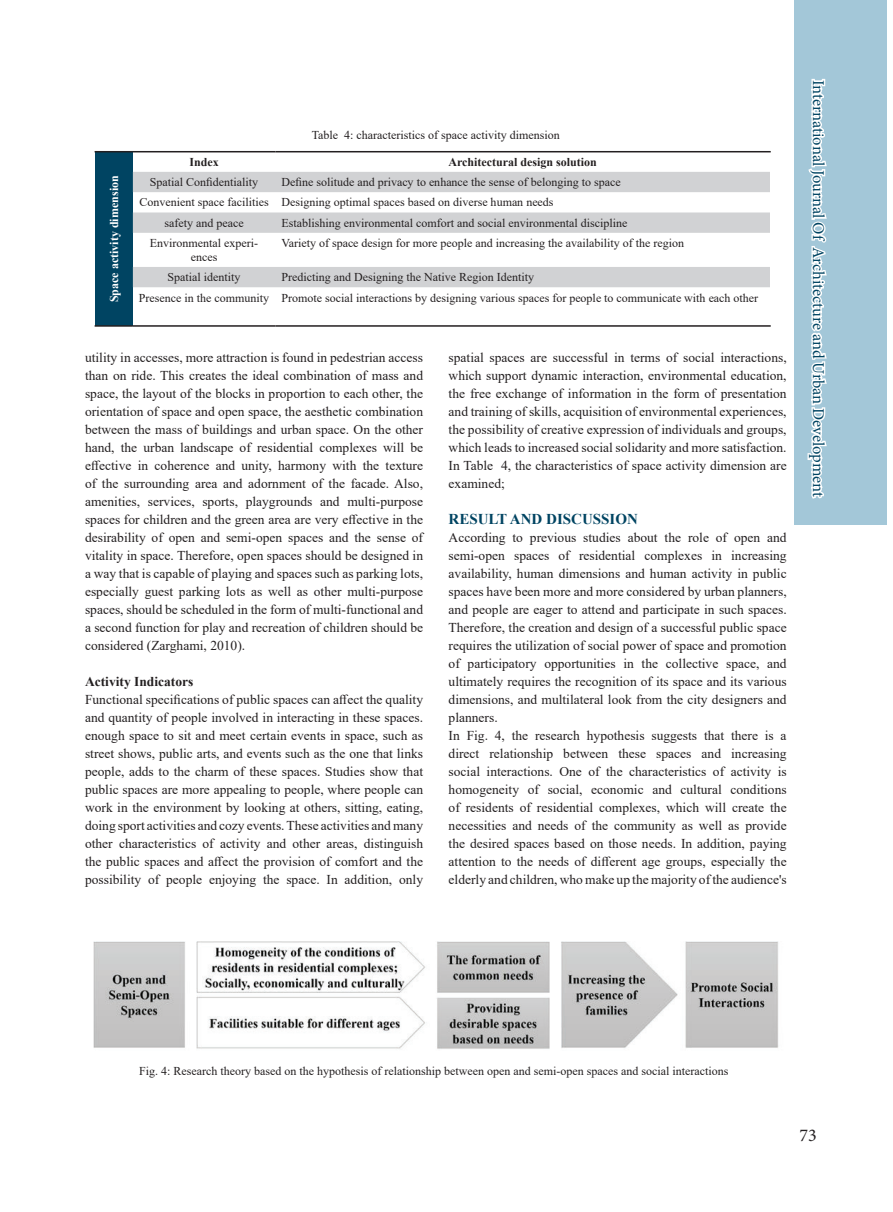
<style>
.page{position:relative;width:893px;height:1212px;background:#fff}
.page>*{position:absolute;margin:0;border:0;box-sizing:border-box;transform-origin:0 0}
.t1{font:18px "Minion Pro";color:#231f20}
.t2{font:16.5px "Minion Pro";letter-spacing:-.005em;color:#004462}
.t3{font:700 15px "Times New Roman";color:#004462}
.t4{font:13.5px/18px "Times New Roman";color:#231f20;text-align:justify}
.t5{font:700 13.5px "Times New Roman";color:#231f20}
.t6{font:12px/20.2px "Times New Roman";color:#231f20;text-align:center}
.t7{font:700 12px "Times New Roman";color:#231f20}
.t8{font:700 12px "Times New Roman";color:#fff}
</style>
<div class="page">
<div style="left:794px;top:0;width:92px;height:524px;background:#a3c7d8"></div>
<svg style="left:807px;top:78px;width:20px;height:421px"></svg>
<div style="left:95px;top:152px;width:38px;height:174px;background:#004462"></div>
<svg style="left:133px;top:172px;width:637px;height:115px;fill:#d1d2d4"></svg>
<hr style="left:275px;top:151px;width:496px;height:1px;background:#231f20">
<hr style="left:133px;top:151px;width:142px;height:1px;background:#231f20">
<hr style="left:95px;top:151px;width:38px;height:1px;background:#231f20">
<hr style="left:275px;top:325px;width:496px;height:2px;background:#231f20">
<hr style="left:133px;top:325px;width:142px;height:2px;background:#231f20">
<hr style="left:95px;top:325px;width:38px;height:2px;background:#231f20">
<img style="left:93px;top:941px;width:686px;height:108px">
<p class="t6" style="left:312px;top:125px;width:250px">Table 4: characteris tics of space activity dimension</p>
<p class="t7" style="left:189px;top:153px;width:31px">Index</p>
<p class="t7" style="left:448px;top:153px;width:150px">Architectural design solution</p>
<p class="t8" style="left:106px;top:302px;width:128px;rotate:-90deg">Space activity dimension</p>
<p class="t6" style="left:150px;top:172px;width:110px">Spatial Confidentiality</p>
<p class="t6" style="left:281px;top:172px;width:341px">Define solitude and privacy to enhance the sense of belonging to space</p>
<p class="t6" style="left:139px;top:192px;width:416px">Convenient space facilities Designing optimal spaces based on diverse human needs</p>
<p class="t6" style="left:164px;top:212px;width:81px">safety and peace</p>
<p class="t6" style="left:281px;top:212px;width:347px">Es tablishing environmental comfort and social environmental discipline</p>
<p class="t6" style="left:150px;top:233px;width:110px">Environmental experi-</p>
<p class="t6" style="left:281px;top:233px;width:404px">Variety of space design for more people and increasing the availability of the region</p>
<p class="t6" style="left:168px;top:246px;width:75px">ences<br>Spatial identity</p>
<p class="t6" style="left:139px;top:267px;width:621px;text-align:left;text-indent:142px">Predicting and Designing the Native Region Identity<br>Presence in the community Promote social interactions by designing various spaces for people to communicate with each other</p>
<p class="t4" style="left:85px;top:348px;width:340px">utility in accesses, more attraction is found in pedes trian access than on ride. This creates the ideal combination of mass and space, the layout of the blocks in proportion to each other, the orientation of space and open space, the aes thetic combination between the mass of buildings and urban space. On the other hand, the urban landscape of residential complexes will be effective in coherence and unity, harmony with the texture of the surrounding area and adornment of the facade. Also, amenities, services, sports, playgrounds and multi-purpose spaces for children and the green area are very effective in the desirability of open and semi-open spaces and the sense of vitality in space. Therefore, open spaces should be designed in a way that is capable of playing and spaces such as parking lots, especially gues t parking lots as well as other multi-purpose spaces, should be scheduled in the form of multi-functional and a second function for play and recreation of children should be considered (Zarghami, 2010).</p>
<p class="t5" style="left:85px;top:672px;width:110px">Activity Indicators</p>
<p class="t4" style="left:85px;top:690px;width:340px">Functional specifications of public spaces can affect the quality and quantity of people involved in interacting in these spaces. enough space to sit and meet certain events in space, such as s treet shows, public arts, and events such as the one that links people, adds to the charm of these spaces. S tudies show that public spaces are more appealing to people, where people can work in the environment by looking at others, sitting, eating, doing sport activities and cozy events. These activities and many other characteris tics of activity and other areas, dis tinguish the public spaces and affect the provision of comfort and the possibility of people enjoying the space. In addition, only</p>
<p class="t4" style="left:449px;top:348px;width:340px">spatial spaces are successful in terms of social interactions, which support dynamic interaction, environmental education, the free exchange of information in the form of presentation and training of skills, acquisition of environmental experiences, the possibility of creative expression of individuals and groups, which leads to increased social solidarity and more satisfaction.<br>In Table 4, the characteris tics of space activity dimension are examined;</p>
<p class="t3" style="left:449px;top:509px;width:191px">RESULT AND DISCUSSION</p>
<p class="t4" style="left:449px;top:528px;width:340px;text-align:left">According to previous s tudies about the role of open and semi-open spaces of residential complexes in increasing availability, human dimensions and human activity in public spaces have been more and more considered by urban planners, and people are eager to attend and participate in such spaces.<br>Therefore, the creation and design of a successful public space requires the utilization of social power of space and promotion of participatory opportunities in the collective space, and ultimately requires the recognition of its space and its various dimensions, and multilateral look from the city designers and planners.<br>In Fig. 4, the research hypothesis sugges ts that there is a direct relationship between these spaces and increasing social interactions. One of the characteris tics of activity is homogeneity of social, economic and cultural conditions of residents of residential complexes, which will create the necessities and needs of the community as well as provide the desired spaces based on those needs. In addition, paying attention to the needs of different age groups, especially the elderly and children, who make up the majority of the audience's</p>
<p class="t2" style="left:829px;top:80px;width:419px;rotate:90deg">International Journal Of Architecture and Urban Development</p>
<p class="t6" style="left:139px;top:1060px;width:591px">Fig. 4: Research theory based on the hypothesis of relationship between open and semi-open spaces and social interactions</p>
<h1 class="t1" style="left:800px;top:1123px;width:19px">73</h1>
</div>
